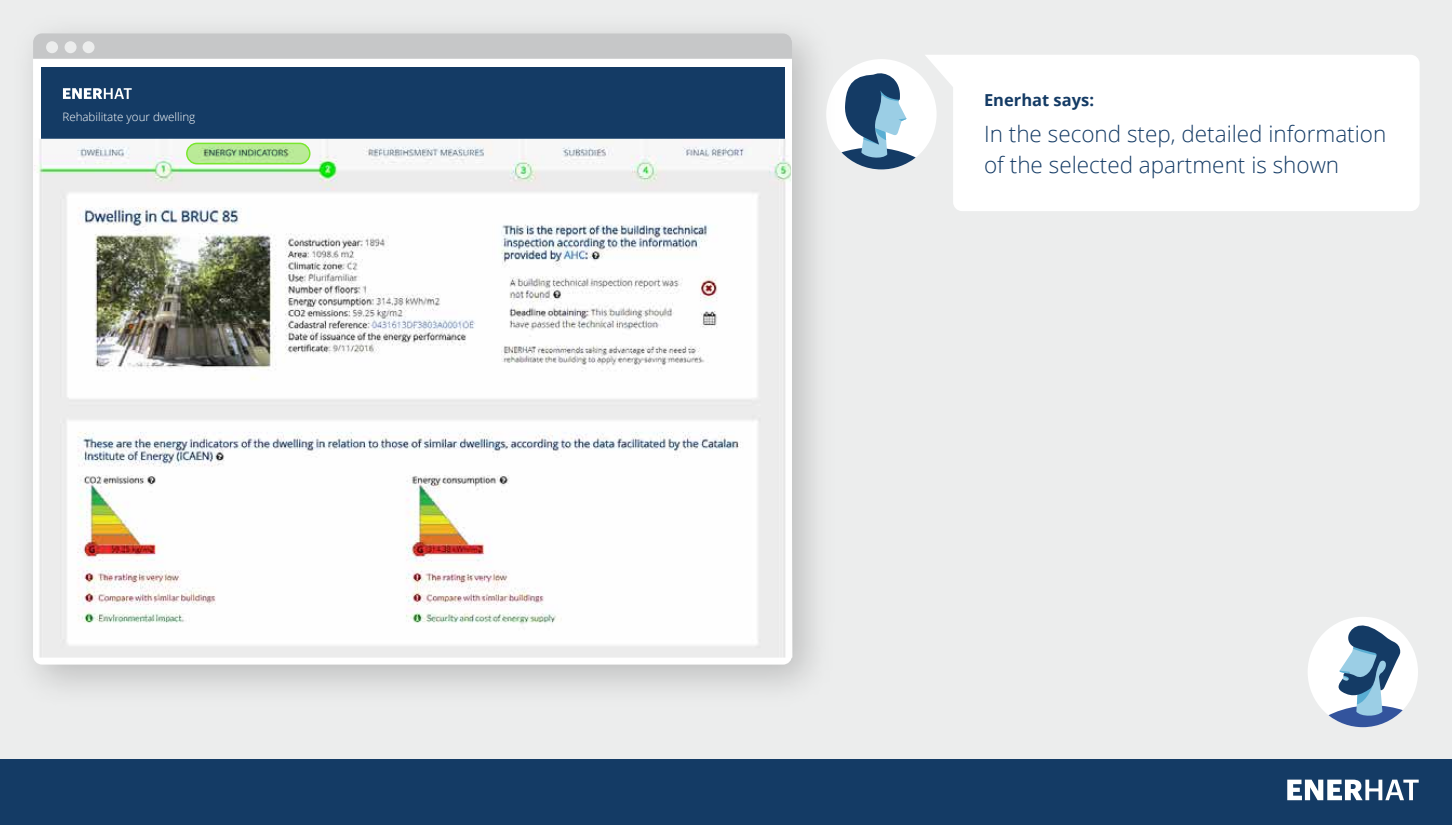
<style>
.page{position:relative;width:1452px;height:825px;background:#eceded}
.page>*{position:absolute;margin:0;border:0;box-sizing:border-box;transform-origin:0 0}
.t1{font:300 22.5px/31.7px "Open Sans";color:#143b65}
.t2{font:700 16.5px "Open Sans";color:#143b65}
.t3{font:300 11.55px "Open Sans";color:#fff}
</style>
<div class="page">
<div style="left:0;top:759px;width:1452px;height:66px;background:#143b65"></div>
<svg style="left:1287px;top:780px;width:132px;height:20px"></svg>
<div style="left:925px;top:55px;width:495px;height:156px;background:#fff"></div>
<div style="left:826px;top:59px;width:111px;height:110px;background:#fff;border-radius:50%"></div>
<svg style="left:848px;top:73px;width:68px;height:96px"></svg>
<div style="left:1308px;top:617px;width:110px;height:110px;background:#fff;border-radius:50%"></div>
<svg style="left:1329px;top:619px;width:74px;height:108px"></svg>
<img style="left:31px;top:31px;width:817px;height:657px">
<div style="left:33px;top:33px;width:759px;height:632px;background:#fff;border-radius:9px"></div>
<svg style="left:33px;top:33px;width:759px;height:26px;background:#c7c8c8"></svg>
<div style="left:46px;top:41px;width:12px;height:12px;background:#eceded;border-radius:50%"></div>
<div style="left:65px;top:41px;width:12px;height:12px;background:#eceded;border-radius:50%"></div>
<div style="left:83px;top:41px;width:12px;height:12px;background:#eceded;border-radius:50%"></div>
<div style="left:41px;top:68px;width:743px;height:71px;background:#143b65"></div>
<svg style="left:63px;top:88px;width:69px;height:11px"></svg>
<img style="left:34px;top:139px;width:757px;height:519px">
<svg style="left:187px;top:143px;width:123px;height:21px;background:#a6d68d"></svg>
<div style="left:186px;top:143px;width:125px;height:21px;border:2px solid #79e72e;border-radius:10px"></div>
<p class="t3" style="left:62px;top:109px;width:134px">Rehabilitate your dwelling</p>
<p class="t2" style="left:984px;top:89px;width:112px">Enerhat says:</p>
<p class="t1" style="left:984px;top:117px;width:404px">In the second step, detailed information of the selected apartment is shown</p>
</div>
